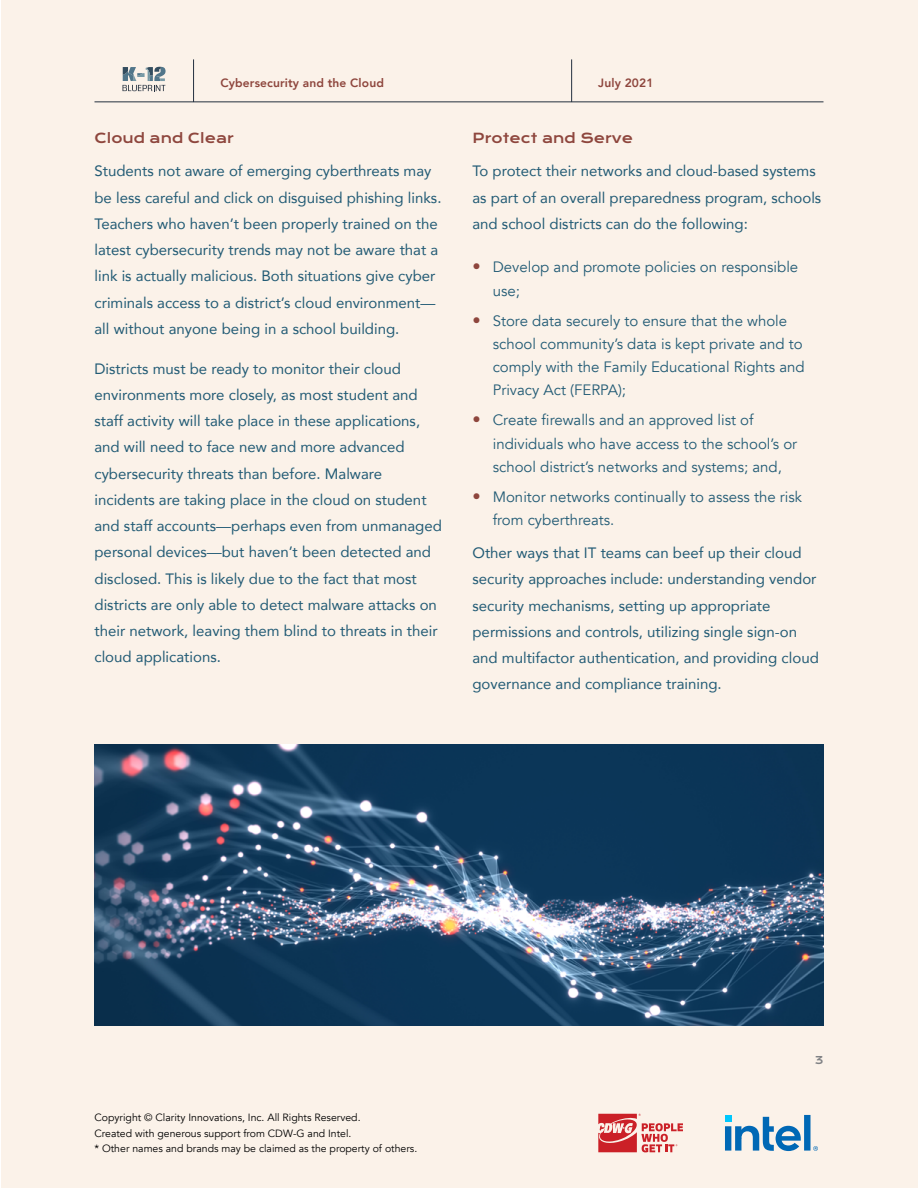
<style>
.page{position:relative;width:918px;height:1188px;background:#fff}
.page>*{position:absolute;margin:0;border:0;box-sizing:border-box;transform-origin:0 0}
.t1{font:15px/26.2px "Avenir";color:#225b75}
.t2{font:15px/23.2px "Avenir";color:#225b75}
.t3{font:13.5px "Krona One";color:#8e463d}
.t4{font:800 12px "Avenir";letter-spacing:.01em;color:#8e463d}
.t5{font:10.5px/15.8px "Avenir";color:#000}
.t6{font:10.5px "Krona One";color:#808285}
.s1{font-weight:800;font-size:16.5px;color:#8e463d}
</style>
<div class="page">
<div style="left:1px;top:0;width:916px;height:1188px;background:#fbefe4"></div>
<img style="left:94px;top:745px;width:730px;height:281px">
<svg style="left:123px;top:67px;width:43px;height:24px"></svg>
<hr style="left:193px;top:59px;width:1px;height:43px;background:#24303f">
<hr style="left:94px;top:102px;width:730px;height:1px;background:#24303f">
<hr style="left:571px;top:59px;width:1px;height:43px;background:#24303f">
<svg style="left:725px;top:1115px;width:93px;height:36px"></svg>
<svg style="left:598px;top:1114px;width:85px;height:38px"></svg>
<p class="t4" style="left:221px;top:72px;width:165px">Cybersecurity and the Cloud</p>
<p class="t4" style="left:598px;top:72px;width:57px">July 2021</p>
<p class="t3" style="left:94px;top:130px;width:141px">Cloud and Clear</p>
<p class="t1" style="left:94px;top:157px;width:349px">Students not aware of emerging cyberthreats may be less careful and click on disguised phishing links.<br>Teachers who haven’t been properly trained on the latest cybersecurity trends may not be aware that a link is actually malicious. Both situations give cyber criminals access to a district’s cloud environment— all without anyone being in a school building.</p>
<p class="t1" style="left:94px;top:355px;width:349px">Districts must be ready to monitor their cloud environments more closely, as most student and staff activity will take place in these applications, and will need to face new and more advanced cybersecurity threats than before. Malware incidents are taking place in the cloud on student and staff accounts—perhaps even from unmanaged personal devices—but haven’t been detected and disclosed. This is likely due to the fact that most districts are only able to detect malware attacks on their network, leaving them blind to threats in their cloud applications.</p>
<p class="t3" style="left:472px;top:130px;width:162px">Protect and Serve</p>
<p class="t1" style="left:472px;top:157px;width:350px">To protect their networks and cloud-based systems as part of an overall preparedness program, schools and school districts can do the following:</p>
<p class="t2" style="left:493px;top:256px;width:307px;text-indent:-20px"><span class="s1">•</span> Develop and promote policies on responsible use;</p>
<p class="t2" style="left:493px;top:309px;width:313px;text-indent:-20px"><span class="s1">•</span> Store data securely to ensure that the whole school community’s data is kept private and to comply with the Family Educational Rights and Privacy Act (FERPA);</p>
<p class="t2" style="left:493px;top:409px;width:306px;text-indent:-20px"><span class="s1">•</span> Create firewalls and an approved list of individuals who have access to the school’s or school district’s networks and systems; and,</p>
<p class="t2" style="left:493px;top:485px;width:311px;text-indent:-20px"><span class="s1">•</span> Monitor networks continually to assess the risk from cyberthreats.</p>
<p class="t1" style="left:472px;top:539px;width:348px">Other ways that IT teams can beef up their cloud security approaches include: understanding vendor security mechanisms, setting up appropriate permissions and controls, utilizing single sign-on and multifactor authentication, and providing cloud governance and compliance training.</p>
<p class="t5" style="left:94px;top:1110px;width:324px">Copyright © Clarity Innovations, Inc. All Rights Reserved.<br>Created with generous support from CDW-G and Intel.<br>* Other names and brands may be claimed as the property of others.</p>
<p class="t6" style="left:815px;top:1053px;width:10px">3</p>
</div>
